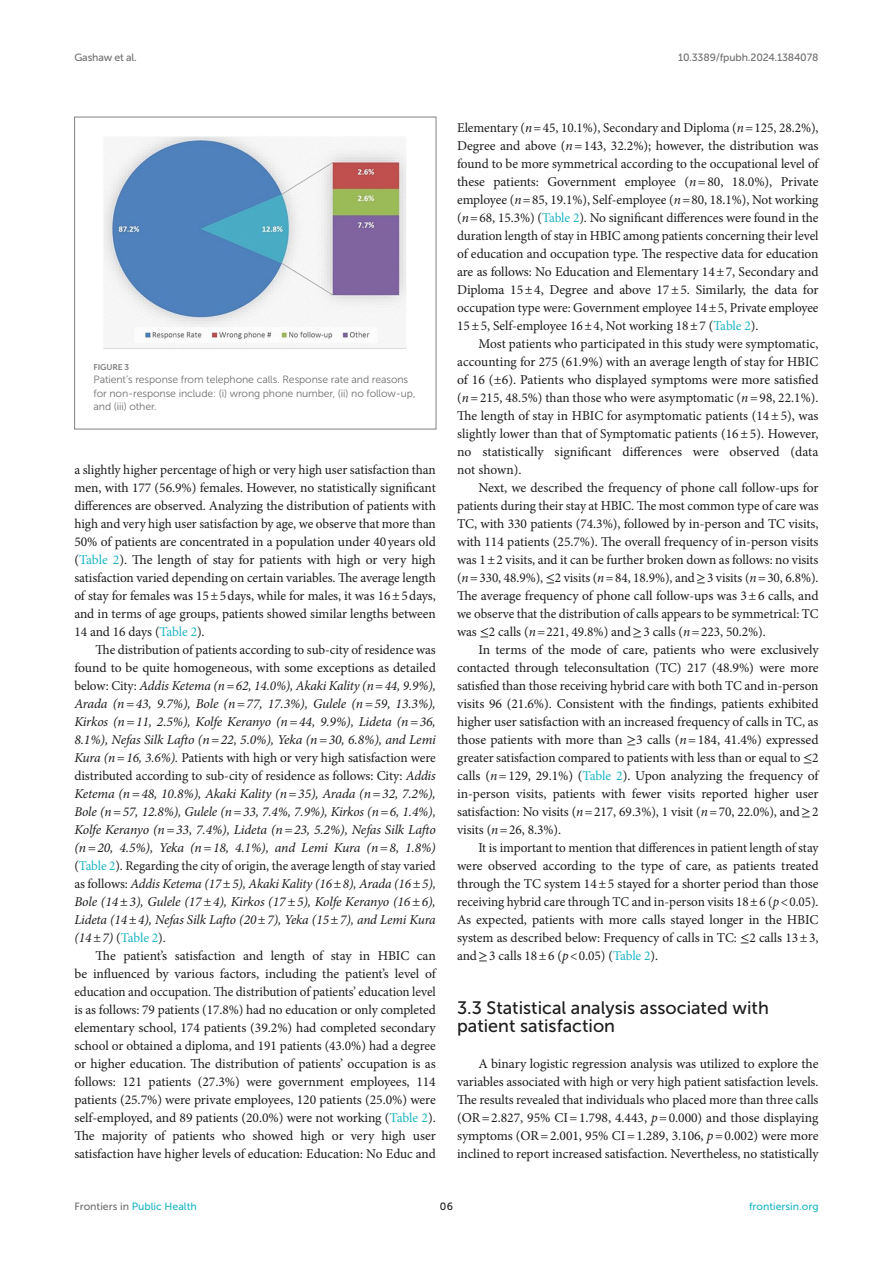
<style>
.page{position:relative;width:893px;height:1263px;background:#fff}
.page>*{position:absolute;margin:0;border:0;box-sizing:border-box;transform-origin:0 0}
.HEAD_2{font:18px/18px "Museo Sans 500";color:#1b1c1b}
.TEXT{font:13.5px/18px "Minion Pro";letter-spacing:-.005em;color:#1b1c1b;text-align:justify}
.TEXT-2{font:italic 13.5px/18px "Minion Pro";letter-spacing:-.015em;color:#1b1c1b;text-align:justify}
.TEXT_FLUSH{font:13.5px/18px "Minion Pro";letter-spacing:-.005em;color:#1b1c1b;text-align:justify}
.FIG_LEG{font:10.5px/13.5px "Museo Sans 300";letter-spacing:-.01em;color:#706f70}
.t1{font:10.5px "Museo Sans 500";color:#1db5c3}
.t2{font:10.5px "Museo Sans 500";letter-spacing:-.015em;color:#706f70}
.t3{font:10.5px "Museo Sans 500";color:#1b1c1b}
.FIG_HD{font:8.25px "Museo Sans 700";letter-spacing:-.01em;color:#7e7f7f}
.s1{color:#1db5c3}
.s2{font-style:normal}
.s3{font-style:normal;color:#1db5c3}
.s4{font-style:italic}
.s5{font-family:"STIX General"}
.s6{color:#706f70}
</style>
<div class="page">
<img style="left:103px;top:136px;width:303px;height:213px">
<div style="left:74px;top:117px;width:362px;height:312px;border:1px solid #808285"></div>
<p class="t2" style="left:74px;top:51px;width:64px">Gashaw et al.</p>
<p class="t2" style="left:678px;top:51px;width:142px">10.3389/fpubh.2024.1384078</p>
<p class="FIG_HD" style="left:94px;top:362px;width:37px">FIGURE 3</p>
<p class="FIG_LEG" style="left:94px;top:373px;width:324px">Patient’s response from telephone calls. Response rate and reasons for non-response include: (i) wrong phone number, (ii) no follow-up, and (iii) other.</p>
<p class="TEXT_FLUSH" style="left:74px;top:461px;width:363px">a slightly higher percentage of high or very high user satisfaction than men, with 177 (56.9%) females. However, no statistically significant differences are observed. Analyzing the distribution of patients with high and very high user satisfaction by age, we observe that more than 50% of patients are concentrated in a population under 40years old (<span class="s1">Table 2</span>). The length of stay for patients with high or very high satisfaction varied depending on certain variables. The average length of stay for females was 15±5days, while for males, it was 16±5days, and in terms of age groups, patients showed similar lengths between 14 and 16 days (<span class="s1">Table 2</span>).</p>
<p class="TEXT-2" style="left:74px;top:641px;width:363px;text-indent:21px"><span class="s2">The distribution of patients according to sub-city of residence was found to be quite homogeneous, with some exceptions as detailed below: City:</span> Addis Ketema (n=62, 14.0%), Akaki Kality (n=44, 9.9%), Arada (n=43, 9.7%), Bole (n=77, 17.3%), Gulele (n=59, 13.3%), Kirkos (n=11, 2.5%), Kolfe Keranyo (n=44, 9.9%), Lideta (n=36, 8.1%), Nefas Silk Lafto (n=22, 5.0%), Yeka (n=30, 6.8%), and Lemi Kura (n=16, 3.6%). <span class="s2">Patients with high or very high satisfaction were distributed according to sub-city of residence as follows: City:</span> Addis Ketema (n=48, 10.8%), Akaki Kality (n=35), Arada (n=32, 7.2%), Bole (n=57, 12.8%), Gulele (n=33, 7.4%, 7.9%), Kirkos (n=6, 1.4%), Kolfe Keranyo (n=33, 7.4%), Lideta (n=23, 5.2%), Nefas Silk Lafto (n=20, 4.5%), Yeka (n=18, 4.1%), and Lemi Kura (n=8, 1.8%) <span class="s2">(</span><span class="s3">Table 2</span><span class="s2">). Regarding the city of origin, the average length of stay varied as follows:</span> Addis Ketema (17±5), Akaki Kality (16±8), Arada (16±5), Bole (14±3), Gulele (17±4), Kirkos (17±5), Kolfe Keranyo (16±6), Lideta (14±4), Nefas Silk Lafto (20±7), Yeka (15±7), and Lemi Kura (14±7) <span class="s2">(</span><span class="s3">Table 2</span><span class="s2">).</span></p>
<p class="TEXT" style="left:74px;top:947px;width:363px;text-indent:21px">The patient’s satisfaction and length of stay in HBIC can be influenced by various factors, including the patient’s level of education and occupation. The distribution of patients’ education level is as follows: 79 patients (17.8%) had no education or only completed elementary school, 174 patients (39.2%) had completed secondary school or obtained a diploma, and 191 patients (43.0%) had a degree or higher education. The distribution of patients’ occupation is as follows: 121 patients (27.3%) were government employees, 114 patients (25.7%) were private employees, 120 patients (25.0%) were self-employed, and 89 patients (20.0%) were not working (<span class="s1">Table 2</span>).<br>The majority of patients who showed high or very high user satisfaction have higher levels of education: Education: No Educ and</p>
<p class="TEXT" style="left:457px;top:119px;width:363px">Elementary (<span class="s4">n</span>=45, 10.1%), Secondary and Diploma (<span class="s4">n</span>=125, 28.2%), Degree and above (<span class="s4">n</span>=143, 32.2%); however, the distribution was found to be more symmetrical according to the occupational level of these patients: Government employee (<span class="s4">n</span>=80, 18.0%), Private employee (<span class="s4">n</span>=85, 19.1%), Self-employee (<span class="s4">n</span>=80, 18.1%), Not working (<span class="s4">n</span>=68, 15.3%) (<span class="s1">Table 2</span>). No significant differences were found in the duration length of stay in HBIC among patients concerning their level of education and occupation type. The respective data for education are as follows: No Education and Elementary 14±7, Secondary and Diploma 15±4, Degree and above 17±5. Similarly, the data for occupation type were: Government employee 14±5, Private employee 15±5, Self-employee 16±4, Not working 18±7 (<span class="s1">Table 2</span>).</p>
<p class="TEXT" style="left:457px;top:335px;width:363px;text-indent:21px">Most patients who participated in this study were symptomatic, accounting for 275 (61.9%) with an average length of stay for HBIC of 16 (±6). Patients who displayed symptoms were more satisfied (<span class="s4">n</span>=215, 48.5%) than those who were asymptomatic (<span class="s4">n</span>=98, 22.1%).<br>The length of stay in HBIC for asymptomatic patients (14±5), was slightly lower than that of Symptomatic patients (16±5). However, no statistically significant differences were observed (data not shown).</p>
<p class="TEXT" style="left:457px;top:479px;width:363px;text-indent:21px">Next, we described the frequency of phone call follow-ups for patients during their stay at HBIC. The most common type of care was TC, with 330 patients (74.3%), followed by in-person and TC visits, with 114 patients (25.7%). The overall frequency of in-person visits was 1±2 visits, and it can be further broken down as follows: no visits (<span class="s4">n</span>=330, 48.9%), <span class="s5">≤</span>2 visits (<span class="s4">n</span>=84, 18.9%), and<span class="s5">≥</span>3 visits (<span class="s4">n</span>=30, 6.8%).<br>The average frequency of phone call follow-ups was 3±6 calls, and we observe that the distribution of calls appears to be symmetrical: TC was <span class="s5">≤</span>2 calls (<span class="s4">n</span>=221, 49.8%) and<span class="s5">≥</span>3 calls (<span class="s4">n</span>=223, 50.2%).</p>
<p class="TEXT" style="left:457px;top:641px;width:363px;text-indent:21px">In terms of the mode of care, patients who were exclusively contacted through teleconsultation (TC) 217 (48.9%) were more satisfied than those receiving hybrid care with both TC and in-person visits 96 (21.6%). Consistent with the findings, patients exhibited higher user satisfaction with an increased frequency of calls in TC, as those patients with more than <span class="s5">≥</span>3 calls (<span class="s4">n</span>=184, 41.4%) expressed greater satisfaction compared to patients with less than or equal to <span class="s5">≤</span>2 calls (<span class="s4">n</span>=129, 29.1%) (<span class="s1">Table 2</span>). Upon analyzing the frequency of in-person visits, patients with fewer visits reported higher user satisfaction: No visits (<span class="s4">n</span>=217, 69.3%), 1 visit (<span class="s4">n</span>=70, 22.0%), and<span class="s5">≥</span>2 visits (<span class="s4">n</span>=26, 8.3%).</p>
<p class="TEXT" style="left:457px;top:839px;width:363px;text-indent:21px">It is important to mention that differences in patient length of stay were observed according to the type of care, as patients treated through the TC system 14±5 stayed for a shorter period than those receiving hybrid care through TC and in-person visits 18±6 (<span class="s4">p</span>&lt;0.05).<br>As expected, patients with more calls stayed longer in the HBIC system as described below: Frequency of calls in TC: <span class="s5">≤</span>2 calls 13±3, and<span class="s5">≥</span>3 calls 18±6 (<span class="s4">p</span>&lt;0.05) (<span class="s1">Table 2</span>).</p>
<p class="HEAD_2" style="left:457px;top:999px;width:313px">3.3 Statistical analysis associated with patient satisfaction</p>
<p class="TEXT_FLUSH" style="left:457px;top:1055px;width:363px;text-indent:21px">A binary logistic regression analysis was utilized to explore the variables associated with high or very high patient satisfaction levels.<br>The results revealed that individuals who placed more than three calls (OR=2.827, 95% CI=1.798, 4.443, <span class="s4">p</span>=0.000) and those displaying symptoms (OR=2.001, 95% CI=1.289, 3.106, <span class="s4">p</span>=0.002) were more inclined to report increased satisfaction. Nevertheless, no statistically</p>
<p class="t1" style="left:74px;top:1200px;width:124px"><span class="s6">Frontiers in</span> Public Health</p>
<p class="t3" style="left:440px;top:1200px;width:15px">06</p>
<p class="t1" style="left:749px;top:1200px;width:71px">frontiersin.org</p>
</div>
